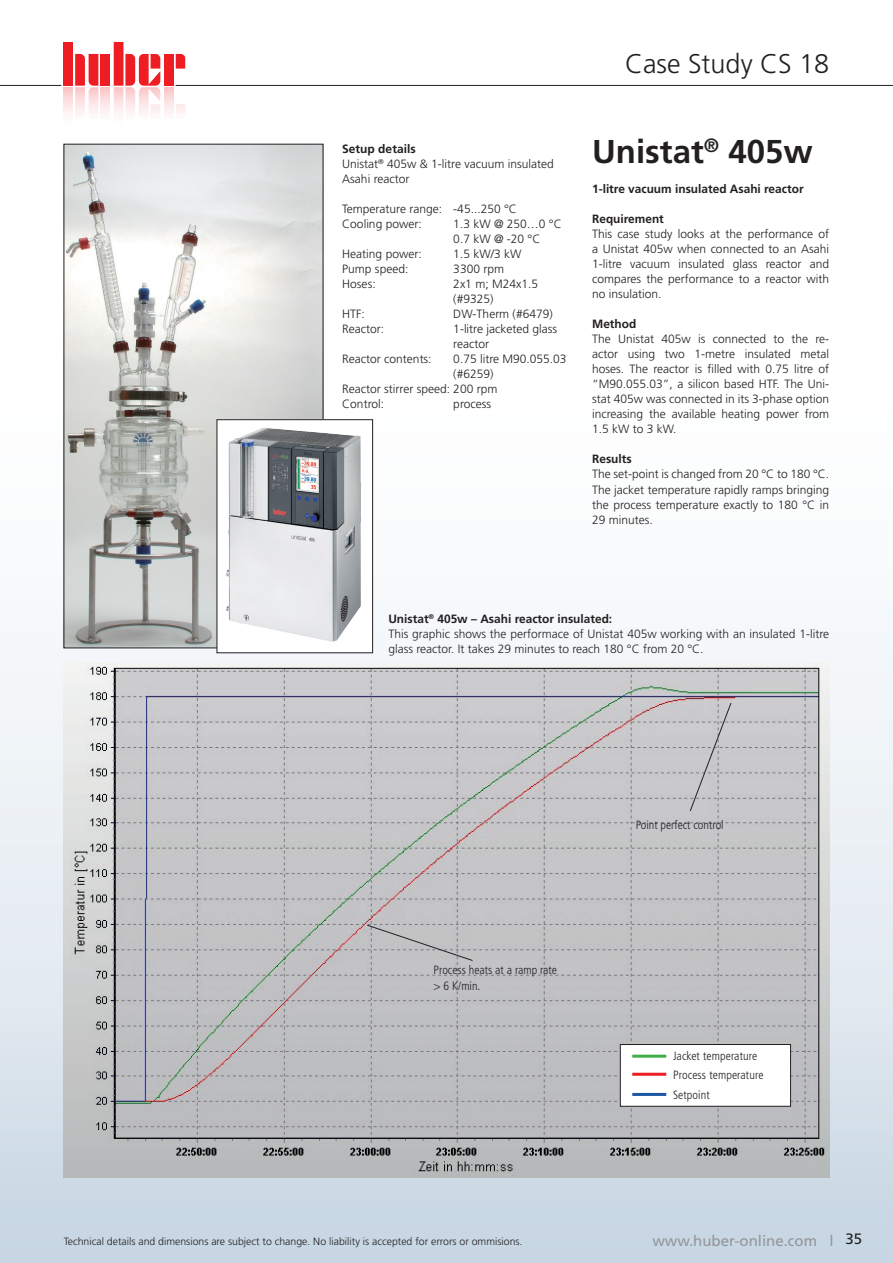
<style>
.page{position:relative;width:893px;height:1263px;background:#fff}
.page>*{position:absolute;margin:0;border:0;box-sizing:border-box;transform-origin:0 0}
.t1{font:700 33px "Frutiger LT Std";color:#231f20}
.t2{font:300 27px "Frutiger LT Std";color:#231f20}
.t3{font:15px "Frutiger LT Std";color:#939598}
.t4{font:300 12px/15px "Frutiger LT Std";color:#231f20}
.t5{font:300 condensed 12px/19.5px "Frutiger LT Std";color:#231f20}
.t6{font:700 12px "Frutiger LT Std";color:#231f20}
.t7{font:300 10.5px "Frutiger LT Std";color:#231f20}
.s1{font-weight:700}
.s2{color:#231f20}
</style>
<div class="page">
<img style="left:0;top:264px;width:893px;height:999px">
<hr style="left:0;top:85px;width:893px;height:1px;background:#231f20">
<svg style="left:61px;top:42px;width:124px;height:72px"></svg>
<img style="left:64px;top:663px;width:765px;height:514px">
<svg style="left:689px;top:702px;width:43px;height:110px;background:#c2c1c4"></svg>
<svg style="left:366px;top:924px;width:107px;height:37px;background:#bbbabc"></svg>
<div style="left:620px;top:1044px;width:170px;height:62px;background:#fff"></div>
<div style="left:620px;top:1044px;width:171px;height:63px;border:1px solid #231f20"></div>
<hr style="left:632px;top:1055px;width:34px;height:3px;background:#40ae49">
<hr style="left:632px;top:1073px;width:34px;height:3px;background:#ee1d23">
<hr style="left:632px;top:1093px;width:34px;height:3px;background:#1e56a6">
<img style="left:66px;top:146px;width:255px;height:500px">
<div style="left:217px;top:420px;width:156px;height:233px;background:#fff"></div>
<img style="left:226px;top:428px;width:135px;height:214px">
<div style="left:217px;top:420px;width:156px;height:233px;border:1px solid #231f20"></div>
<p class="t4" style="left:342px;top:142px;width:213px"><span class="s1">Setup details<br></span>Unistat<sup>®</sup> 405w &amp; 1-litre vacuum insulated<br>Asahi reactor</p>
<p class="t4" style="left:342px;top:202px;width:176px">Temperature range: -45...250 °C<br>Cooling power:</p>
<p class="t4" style="left:453px;top:217px;width:110px">1.3 kW @ 250…0 °C<br>0.7 kW @ -20 °C</p>
<p class="t4" style="left:342px;top:247px;width:81px">Heating power:</p>
<p class="t4" style="left:453px;top:247px;width:70px">1.5 kW/3 kW</p>
<p class="t4" style="left:342px;top:262px;width:68px">Pump speed:</p>
<p class="t4" style="left:453px;top:262px;width:52px">3300 rpm</p>
<p class="t4" style="left:342px;top:277px;width:35px">Hoses:</p>
<p class="t4" style="left:453px;top:277px;width:86px">2x1 m; M24x1.5 (#9325)</p>
<p class="t4" style="left:342px;top:307px;width:24px">HTF:</p>
<p class="t4" style="left:453px;top:307px;width:101px">DW-Therm (#6479)</p>
<p class="t4" style="left:342px;top:322px;width:43px">Reactor:</p>
<p class="t4" style="left:453px;top:322px;width:105px">1-litre jacketed glass reactor</p>
<p class="t4" style="left:342px;top:352px;width:91px">Reactor contents:</p>
<p class="t4" style="left:453px;top:352px;width:115px">0.75 litre M90.055.03</p>
<p class="t4" style="left:453px;top:367px;width:42px">(#6259)</p>
<p class="t4" style="left:342px;top:382px;width:157px">Reactor stirrer speed: 200 rpm</p>
<p class="t4" style="left:342px;top:397px;width:43px">Control:</p>
<p class="t4" style="left:453px;top:397px;width:39px">process</p>
<h2 class="t2" style="left:625px;top:49px;width:206px">Case Study CS 18</h2>
<h1 class="t1" style="left:592px;top:133px;width:222px">Unistat<sup>®</sup> 405w</h1>
<p class="t6" style="left:592px;top:182px;width:213px">1-litre vacuum insulated Asahi reactor</p>
<p class="t6" style="left:592px;top:212px;width:73px">Requirement</p>
<p class="t4" style="left:592px;top:227px;width:239px;text-align:justify">This case study looks at the performance of a Unistat 405w when connected to an Asahi 1-litre vacuum insulated glass reactor and compares the performance to a reactor with no insulation.</p>
<p class="t6" style="left:592px;top:317px;width:46px">Method</p>
<p class="t4" style="left:592px;top:332px;width:239px;text-align:justify">The Unistat 405w is connected to the re&shy;actor using two 1-metre insulated metal hoses. The reactor is filled with 0.75 litre of “M90.055.03”, a silicon based HTF. The Uni&shy;stat 405w was connected in its 3-phase option increasing the available heating power from 1.5 kW to 3 kW.</p>
<p class="t6" style="left:592px;top:452px;width:41px">Results</p>
<p class="t4" style="left:592px;top:467px;width:239px;text-align:justify">The set-point is changed from 20 °C to 180 °C.<br>The jacket temperature rapidly ramps bringing the process temperature exactly to 180 °C in 29 minutes.</p>
<p class="t4" style="left:388px;top:612px;width:442px"><span class="s1">Unistat</span><sup>®</sup> <span class="s1">405w – Asahi reactor insulated:<br></span>This graphic shows the performace of Unistat 405w working with an insulated 1-litre glass reactor. It takes 29 minutes to reach 180 °C from 20 °C.</p>
<p class="t5" style="left:433px;top:961px;width:125px;line-height:16.5px">Process heats at a ramp rate &gt; 6 K/min.</p>
<p class="t5" style="left:636px;top:815px;width:90px">Point perfect control</p>
<p class="t5" style="left:673px;top:1046px;width:92px">Jacket temperature<br>Process temperature<br>Setpoint</p>
<p class="t7" style="left:64px;top:1236px;width:460px">Technical details and dimensions are subject to change. No liability is accepted for errors or ommisions.</p>
<p class="t3" style="left:652px;top:1231px;width:211px">www.huber-online.com l <span class="s2">35</span></p>
</div>
